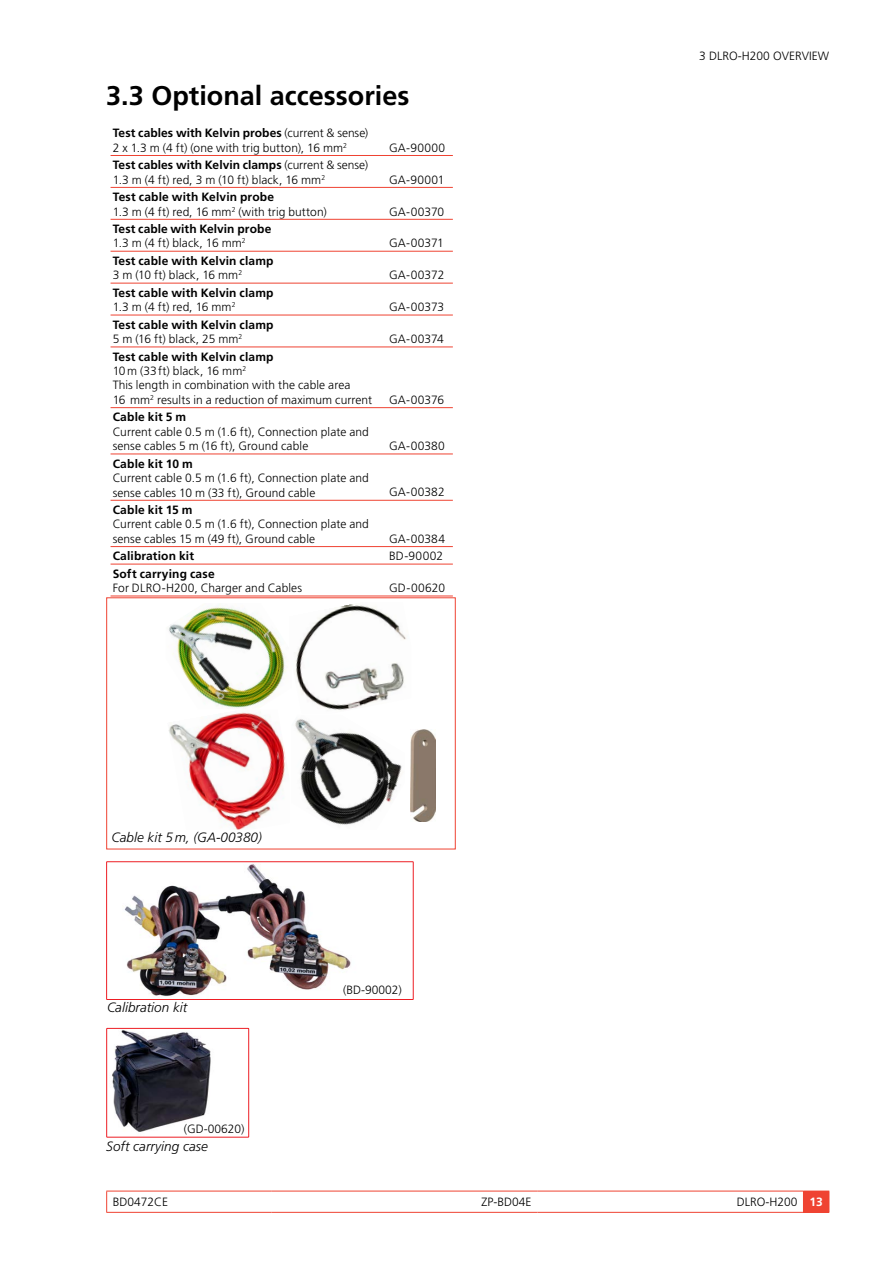
<style>
.page{position:relative;width:893px;height:1263px;background:#fff}
.page>*{position:absolute;margin:0;border:0;box-sizing:border-box;transform-origin:0 0}
.t1{font:700 27px "Frutiger LT Std";color:#000}
.t2{font:italic 300 13.5px "Frutiger LT Std";color:#000}
.t3{font:300 12px/14.4px "Frutiger LT Std";letter-spacing:.005em;color:#000}
.t4{font:700 12px/14.4px "Frutiger LT Std";letter-spacing:.01em;color:#000}
.s1{font-weight:700}
.s2{font-weight:300}
.s3{font-weight:700;color:#fff}
</style>
<div class="page">
<svg style="left:106px;top:1192px;width:1px;height:20px"></svg>
<hr style="left:106px;top:1191px;width:166px;height:1px;background:#ef4332">
<hr style="left:106px;top:1212px;width:166px;height:1px;background:#ef4332">
<hr style="left:272px;top:1191px;width:266px;height:1px;background:#ef4332">
<hr style="left:272px;top:1212px;width:266px;height:1px;background:#ef4332">
<hr style="left:538px;top:1191px;width:265px;height:1px;background:#ef4332">
<hr style="left:538px;top:1212px;width:265px;height:1px;background:#ef4332">
<svg style="left:803px;top:1191px;width:27px;height:22px"></svg>
<hr style="left:111px;top:155px;width:342px;height:1px;background:#ef4332">
<hr style="left:111px;top:187px;width:342px;height:1px;background:#ef4332">
<hr style="left:111px;top:219px;width:342px;height:1px;background:#ef4332">
<hr style="left:111px;top:251px;width:342px;height:1px;background:#ef4332">
<hr style="left:111px;top:283px;width:342px;height:1px;background:#ef4332">
<hr style="left:111px;top:315px;width:342px;height:1px;background:#ef4332">
<hr style="left:111px;top:347px;width:342px;height:1px;background:#ef4332">
<hr style="left:111px;top:407px;width:342px;height:1px;background:#ef4332">
<hr style="left:111px;top:454px;width:342px;height:1px;background:#ef4332">
<hr style="left:111px;top:500px;width:342px;height:1px;background:#ef4332">
<hr style="left:111px;top:546px;width:342px;height:1px;background:#ef4332">
<hr style="left:111px;top:564px;width:342px;height:1px;background:#ef4332">
<hr style="left:111px;top:596px;width:342px;height:1px;background:#ef4332">
<img style="left:168px;top:607px;width:118px;height:101px">
<img style="left:295px;top:719px;width:107px;height:106px">
<img style="left:169px;top:712px;width:116px;height:118px">
<img style="left:295px;top:604px;width:111px;height:106px">
<img style="left:411px;top:730px;width:24px;height:92px">
<div style="left:106px;top:597px;width:350px;height:252px;border:1px solid #ef4332"></div>
<img style="left:106px;top:861px;width:308px;height:139px">
<svg style="left:106px;top:1028px;width:143px;height:110px"></svg>
<h1 class="t1" style="left:106px;top:80px;width:305px">3.3 Optional accessories</h1>
<p class="t3" style="left:113px;top:126px;width:257px"><span class="s1">Test cables with Kelvin probes</span> (current &amp; sense)<br>2 x 1.3 m (4 ft) (one with trig button), 16 mm<sup>2</sup></p>
<p class="t3" style="left:389px;top:141px;width:58px">GA-90000</p>
<p class="t3" style="left:113px;top:158px;width:257px"><span class="s1">Test cables with Kelvin clamps</span> (current &amp; sense)<br>1.3 m (4 ft) red, 3 m (10 ft) black, 16 mm<sup>2</sup></p>
<p class="t3" style="left:113px;top:190px;width:216px"><span class="s1">Test cable with Kelvin probe<br></span>1.3 m (4 ft) red, 16 mm<sup>2</sup> (with trig button)</p>
<p class="t4" style="left:113px;top:222px;width:160px">Test cable with Kelvin probe<br><span class="s2">1.3 m (4 ft) black, 16 mm</span><sup>2</sup></p>
<p class="t4" style="left:113px;top:254px;width:162px">Test cable with Kelvin clamp<br><span class="s2">3 m (10 ft) black, 16 mm</span><sup>2</sup></p>
<p class="t4" style="left:113px;top:286px;width:162px">Test cable with Kelvin clamp<br><span class="s2">1.3 m (4 ft) red, 16 mm</span><sup>2</sup></p>
<p class="t4" style="left:113px;top:317px;width:162px">Test cable with Kelvin clamp<br><span class="s2">5 m (16 ft) black, 25 mm</span><sup>2</sup></p>
<p class="t3" style="left:113px;top:349px;width:261px"><span class="s1">Test cable with Kelvin clamp<br></span>10m (33ft) black, 16 mm<sup>2<br></sup>This length in combination with the cable area<br>16 mm<sup>2</sup> results in a reduction of maximum current</p>
<p class="t4" style="left:113px;top:410px;width:75px">Cable kit 5 m</p>
<p class="t3" style="left:113px;top:425px;width:258px">Current cable 0.5 m (1.6 ft), Connection plate and sense cables 5 m (16 ft), Ground cable</p>
<p class="t4" style="left:113px;top:456px;width:82px">Cable kit 10 m</p>
<p class="t3" style="left:113px;top:471px;width:258px">Current cable 0.5 m (1.6 ft), Connection plate and sense cables 10 m (33 ft), Ground cable</p>
<p class="t4" style="left:113px;top:503px;width:81px">Cable kit 15 m</p>
<p class="t3" style="left:113px;top:517px;width:258px">Current cable 0.5 m (1.6 ft), Connection plate and sense cables 15 m (49 ft), Ground cable</p>
<p class="t3" style="left:389px;top:172px;width:57px">GA-90001</p>
<p class="t3" style="left:389px;top:204px;width:57px">GA-00370</p>
<p class="t3" style="left:389px;top:236px;width:56px">GA-00371</p>
<p class="t3" style="left:389px;top:268px;width:57px">GA-00372</p>
<p class="t3" style="left:389px;top:300px;width:57px">GA-00373</p>
<p class="t3" style="left:389px;top:332px;width:56px">GA-00374</p>
<p class="t3" style="left:389px;top:393px;width:56px">GA-00376</p>
<p class="t3" style="left:389px;top:439px;width:57px">GA-00380</p>
<p class="t3" style="left:389px;top:485px;width:57px">GA-00382</p>
<p class="t3" style="left:389px;top:532px;width:57px">GA-00384</p>
<p class="t4" style="left:113px;top:549px;width:83px">Calibration kit</p>
<p class="t3" style="left:389px;top:549px;width:55px">BD-90002</p>
<p class="t4" style="left:113px;top:566px;width:104px">Soft carrying case</p>
<p class="t3" style="left:113px;top:581px;width:191px">For DLRO-H200, Charger and Cables</p>
<p class="t3" style="left:389px;top:581px;width:57px">GD-00620</p>
<p class="t2" style="left:112px;top:829px;width:152px">Cable kit 5m, (GA-00380)</p>
<p class="t2" style="left:107px;top:999px;width:82px">Calibration kit</p>
<p class="t3" style="left:184px;top:1122px;width:62px">(GD-00620)</p>
<p class="t2" style="left:106px;top:1139px;width:103px">Soft carrying case</p>
<p class="t3" style="left:343px;top:983px;width:60px">(BD-90002)</p>
<p class="t3" style="left:699px;top:49px;width:82px">3 DLRO-H200 overview</p>
<p class="t3" style="left:113px;top:1195px;width:57px">BD0472CE</p>
<p class="t3" style="left:482px;top:1195px;width:52px">ZP-BD04E</p>
<p class="t3" style="left:737px;top:1195px;width:88px">DLRO-H200 <span class="s3">13</span></p>
</div>
